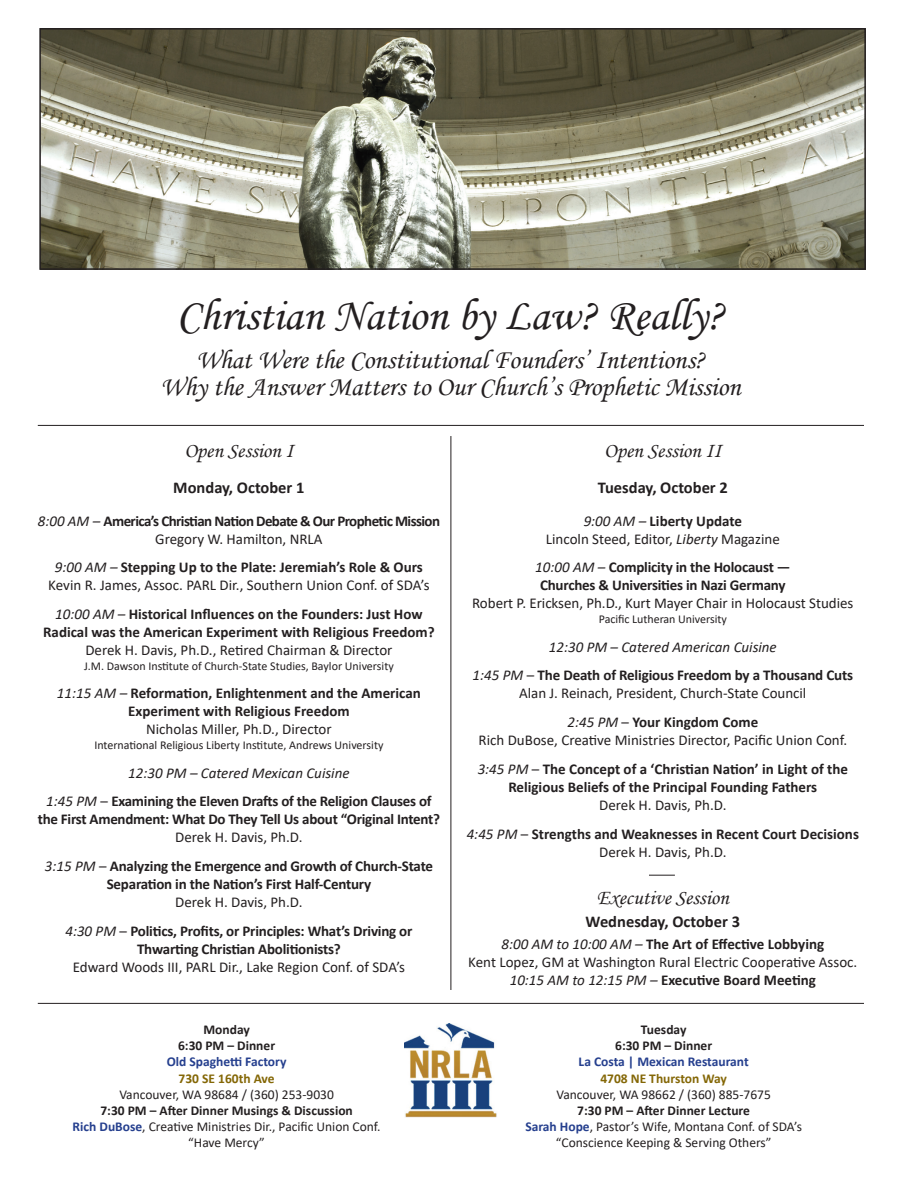
<style>
.page{position:relative;width:918px;height:1188px;background:#fff}
.page>*{position:absolute;margin:0;border:0;box-sizing:border-box;transform-origin:0 0}
.t1{font:45px "Monotype Corsiva";color:#231f20}
.t2{font:27px "Monotype Corsiva";color:#231f20}
.t3{font:21px "Monotype Corsiva";color:#231f20}
.t4{font:700 16.5px "Calibri";color:#231f20}
.t5{font:700 15px/18px "Calibri";letter-spacing:-.01em;color:#231f20;text-align:center}
.t6{font:15px "Calibri";color:#231f20}
.t7{font:italic 15px "Calibri";color:#231f20}
.t8{font:700 15px "Calibri";letter-spacing:-.04em;color:#231f20}
.t9{font:13.5px "Calibri";color:#231f20}
.t10{font:700 13.5px "Calibri";color:#231f20}
.t11{font:700 13.5px "Calibri";color:#253f8e}
.t12{font:700 13.5px "Calibri";color:#846706}
.t13{font:12px "Calibri";color:#231f20}
.s1{font-weight:400;font-style:italic}
.s2{font-weight:400}
.s3{font-weight:700;color:#253f8e}
.s4{font-style:italic}
</style>
<div class="page">
<img style="left:42px;top:31px;width:821px;height:236px">
<div style="left:39px;top:28px;width:827px;height:242px;border:2px solid #231f20"></div>
<hr style="left:38px;top:1003px;width:826px;height:1px;background:#231f20">
<svg style="left:649px;top:875px;width:26px;height:1px"></svg>
<hr style="left:38px;top:425px;width:826px;height:1px;background:#231f20">
<hr style="left:451px;top:436px;width:1px;height:554px;background:#231f20">
<img style="left:405px;top:1024px;width:92px;height:93px">
<p class="t1" style="left:177px;top:288px;width:550px">Christian Nation by Law? Really?</p>
<p class="t2" style="left:196px;top:344px;width:511px">What Were the Constitutional Founders’ Intentions?</p>
<p class="t2" style="left:161px;top:371px;width:581px">Why the Answer Matters to Our Church’s Prophetic Mission</p>
<p class="t3" style="left:184px;top:438px;width:111px">Open Session I</p>
<p class="t4" style="left:173px;top:476px;width:133px">Monday, October 1</p>
<p class="t8" style="left:38px;top:510px;width:404px"><span class="s1">8:00 AM –</span> America’s Christian Nation Debate &amp; Our Prophetic Mission</p>
<p class="t6" style="left:155px;top:528px;width:169px">Gregory W. Hamilton, NRLA</p>
<p class="t5" style="left:55px;top:558px;width:370px"><span class="s1">9:00 AM –</span> Stepping Up to the Plate: Jeremiah’s Role &amp; Ours</p>
<p class="t6" style="left:48px;top:575px;width:383px">Kevin R. James, Assoc. PARL Dir., Southern Union Conf. of SDA’s</p>
<p class="t5" style="left:43px;top:605px;width:393px"><span class="s1">10:00 AM –</span> Historical Influences on the Founders: Just How<br>Radical was the American Experiment with Religious Freedom?</p>
<p class="t6" style="left:85px;top:640px;width:309px">Derek H. Davis, Ph.D., Retired Chairman &amp; Director</p>
<p class="t13" style="left:84px;top:657px;width:311px">J.M. Dawson Institute of Church-State Studies, Baylor University</p>
<p class="t5" style="left:57px;top:684px;width:366px"><span class="s1">11:15 AM –</span> Reformation, Enlightenment and the American<br>Experiment with Religious Freedom</p>
<p class="t6" style="left:146px;top:719px;width:187px">Nicholas Miller, Ph.D., Director</p>
<p class="t13" style="left:94px;top:736px;width:291px">International Religious Liberty Institute, Andrews University</p>
<p class="t7" style="left:128px;top:762px;width:223px">12:30 PM – Catered Mexican Cuisine</p>
<p class="t5" style="left:38px;top:792px;width:404px"><span class="s1">1:45 PM</span> <span class="s2">–</span> Examining the Eleven Drafts of the Religion Clauses of the First Amendment: What Do They Tell Us about “Original Intent?</p>
<p class="t6" style="left:175px;top:827px;width:129px">Derek H. Davis, Ph.D.</p>
<p class="t5" style="left:45px;top:857px;width:390px"><span class="s1">3:15 PM</span> <span class="s2">–</span> Analyzing the Emergence and Growth of Church-State<br>Separation in the Nation’s First Half-Century</p>
<p class="t6" style="left:175px;top:892px;width:129px">Derek H. Davis, Ph.D.</p>
<p class="t5" style="left:65px;top:922px;width:349px"><span class="s1">4:30 PM</span> <span class="s2">–</span> Politics, Profits, or Principles: What’s Driving or<br>Thwarting Christian Abolitionists?</p>
<p class="t6" style="left:73px;top:957px;width:334px">Edward Woods III, PARL Dir., Lake Region Conf. of SDA’s</p>
<p class="t10" style="left:203px;top:1020px;width:48px">Monday</p>
<p class="t10" style="left:178px;top:1036px;width:99px">6:30 PM – Dinner</p>
<p class="t11" style="left:167px;top:1052px;width:121px">Old Spaghetti Factory</p>
<p class="t12" style="left:179px;top:1068px;width:98px">730 SE 160th Ave</p>
<p class="t9" style="left:119px;top:1085px;width:216px">Vancouver, WA 98684 / (360) 253-9030</p>
<p class="t10" style="left:100px;top:1101px;width:254px">7:30 PM – After Dinner Musings &amp; Discussion</p>
<p class="t9" style="left:73px;top:1117px;width:309px"><span class="s3">Rich DuBose</span>, Creative Ministries Dir., Pacific Union Conf.</p>
<p class="t9" style="left:188px;top:1133px;width:78px">“Have Mercy”</p>
<p class="t3" style="left:604px;top:438px;width:119px">Open Session II</p>
<p class="t4" style="left:598px;top:476px;width:132px">Tuesday, October 2</p>
<p class="t5" style="left:584px;top:511px;width:160px"><span class="s1">9:00 AM –</span> Liberty Update</p>
<p class="t6" style="left:546px;top:528px;width:236px">Lincoln Steed, Editor, <span class="s4">Liberty</span> Magazine</p>
<p class="t5" style="left:535px;top:558px;width:257px"><span class="s1">10:00 AM –</span> Complicity in the Holocaust —</p>
<p class="t5" style="left:540px;top:576px;width:247px">Churches &amp; Universities in Nazi Germany</p>
<p class="t6" style="left:472px;top:593px;width:383px">Robert P. Ericksen, Ph.D., Kurt Mayer Chair in Holocaust Studies</p>
<p class="t13" style="left:599px;top:610px;width:129px">Pacific Lutheran University</p>
<p class="t7" style="left:549px;top:636px;width:229px">12:30 PM – Catered American Cuisine</p>
<p class="t5" style="left:473px;top:666px;width:382px"><span class="s1">1:45 PM</span> <span class="s2">–</span> The Death of Religious Freedom by a Thousand Cuts</p>
<p class="t6" style="left:519px;top:683px;width:289px">Alan J. Reinach, President, Church-State Council</p>
<p class="t5" style="left:567px;top:713px;width:192px"><span class="s1">2:45 PM</span> <span class="s2">–</span> Your Kingdom Come</p>
<p class="t6" style="left:479px;top:730px;width:370px">Rich DuBose, Creative Ministries Director, Pacific Union Conf.</p>
<p class="t5" style="left:478px;top:760px;width:372px"><span class="s1">3:45 PM</span> <span class="s2">–</span> The Concept of a ‘Christian Nation’ in Light of the<br>Religious Beliefs of the Principal Founding Fathers</p>
<p class="t6" style="left:599px;top:795px;width:129px">Derek H. Davis, Ph.D.</p>
<p class="t5" style="left:467px;top:825px;width:394px"><span class="s1">4:45 PM</span> <span class="s2">–</span> Strengths and Weaknesses in Recent Court Decisions</p>
<p class="t6" style="left:599px;top:841px;width:129px">Derek H. Davis, Ph.D.</p>
<p class="t3" style="left:597px;top:884px;width:133px">Executive Session</p>
<p class="t4" style="left:586px;top:910px;width:156px">Wednesday, October 3</p>
<p class="t5" style="left:501px;top:934px;width:324px"><span class="s1">8:00 AM to 10:00 AM –</span> The Art of Effective Lobbying</p>
<p class="t6" style="left:468px;top:951px;width:391px">Kent Lopez, GM at Washington Rural Electric Cooperative Assoc.</p>
<p class="t5" style="left:510px;top:970px;width:308px"><span class="s1">10:15 AM to 12:15 PM –</span> Executive Board Meeting</p>
<p class="t10" style="left:641px;top:1020px;width:47px">Tuesday</p>
<p class="t10" style="left:615px;top:1036px;width:99px">6:30 PM – Dinner</p>
<p class="t11" style="left:579px;top:1052px;width:172px">La Costa | Mexican Restaurant</p>
<p class="t12" style="left:600px;top:1068px;width:128px">4708 NE Thurston Way</p>
<p class="t9" style="left:556px;top:1085px;width:216px">Vancouver, WA 98662 / (360) 885-7675</p>
<p class="t10" style="left:577px;top:1101px;width:174px">7:30 PM – After Dinner Lecture</p>
<p class="t9" style="left:525px;top:1117px;width:278px"><span class="s3">Sarah Hope</span>, Pastor’s Wife, Montana Conf. of SDA’s</p>
<p class="t9" style="left:556px;top:1133px;width:217px">“Conscience Keeping &amp; Serving Others”</p>
</div>
